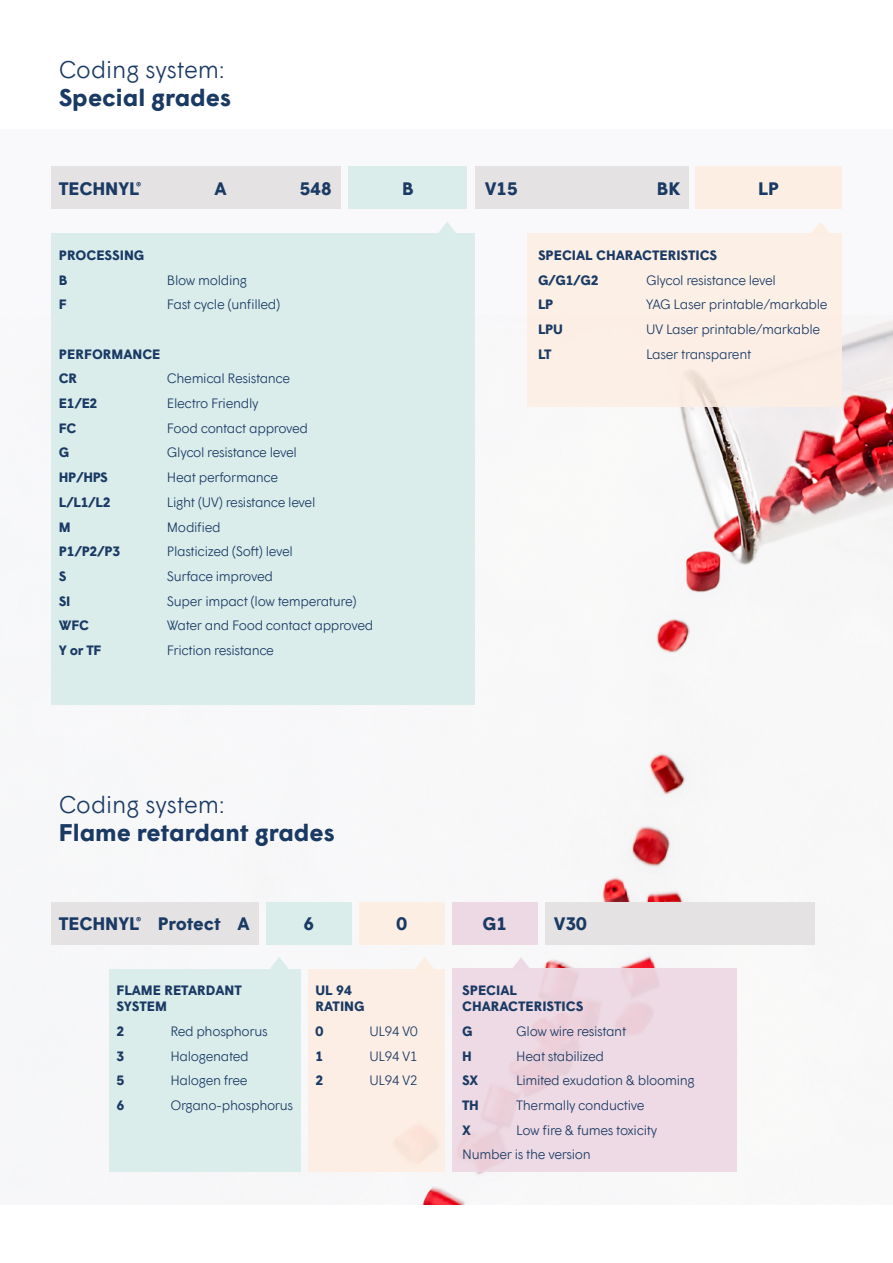
<style>
.page{position:relative;width:893px;height:1263px;background:#fff}
.page>*{position:absolute;margin:0;border:0;box-sizing:border-box;transform-origin:0 0}
.t1{font:700 24px/28.8px "Wigrum Web";color:#1a3a64}
.t2{font:300 24px/28.8px "Wigrum Web";color:#1a3a64}
.t3{font:700 18px "Wigrum Web";color:#1a3a64}
.t4{font:300 13.5px "Wigrum Web";letter-spacing:-.025em;color:#1a3a64}
.t5{font:700 13.5px/16.2px "Wigrum Web";color:#1a3a64}
.s1{font-weight:700}
.s2{font-weight:300}
</style>
<div class="page">
<div style="left:0;top:129px;width:893px;height:1075px;background:#f9f9fb"></div>
<img style="left:51px;top:315px;width:842px;height:889px">
<div style="left:308px;top:968px;width:136px;height:203px;background:#fdeee3"></div>
<div style="left:528px;top:233px;width:314px;height:174px;background:#fdeee3"></div>
<div style="left:475px;top:167px;width:214px;height:42px;background:#e4e2e3"></div>
<div style="left:51px;top:167px;width:290px;height:42px;background:#e4e2e3"></div>
<div style="left:695px;top:167px;width:147px;height:42px;background:#fdeee3"></div>
<div style="left:348px;top:167px;width:119px;height:42px;background:#daedeb"></div>
<div style="left:51px;top:233px;width:424px;height:472px;background:#daedeb"></div>
<div style="left:452px;top:968px;width:285px;height:204px;background:#edd9e3"></div>
<div style="left:545px;top:902px;width:270px;height:42px;background:#e4e2e3"></div>
<div style="left:51px;top:902px;width:207px;height:42px;background:#e4e2e3"></div>
<div style="left:109px;top:968px;width:191px;height:203px;background:#daedeb"></div>
<div style="left:266px;top:902px;width:85px;height:42px;background:#daedeb"></div>
<div style="left:359px;top:902px;width:85px;height:42px;background:#fdeee3"></div>
<div style="left:452px;top:902px;width:85px;height:42px;background:#edd9e3"></div>
<svg style="left:438px;top:222px;width:18px;height:11px"></svg>
<svg style="left:812px;top:222px;width:17px;height:11px"></svg>
<svg style="left:268px;top:957px;width:23px;height:12px"></svg>
<svg style="left:413px;top:957px;width:23px;height:12px"></svg>
<svg style="left:510px;top:957px;width:22px;height:11px"></svg>
<p class="t2" style="left:59px;top:53px;width:174px">Coding system:<br><span class="s1">Special grades</span></p>
<p class="t3" style="left:59px;top:175px;width:84px">TECHNYL<sup>®</sup></p>
<p class="t3" style="left:214px;top:175px;width:14px">A</p>
<p class="t3" style="left:300px;top:175px;width:33px">548</p>
<p class="t3" style="left:402px;top:175px;width:13px">B</p>
<p class="t3" style="left:485px;top:175px;width:34px">V15</p>
<p class="t3" style="left:657px;top:175px;width:25px">BK</p>
<p class="t3" style="left:758px;top:175px;width:23px">LP</p>
<p class="t5" style="left:59px;top:246px;width:87px">PROCESSING</p>
<p class="t5" style="left:59px;top:271px;width:10px">B</p>
<p class="t4" style="left:167px;top:270px;width:82px">Blow molding</p>
<p class="t5" style="left:59px;top:295px;width:9px">F</p>
<p class="t4" style="left:167px;top:294px;width:115px">Fast cycle (unfilled)</p>
<p class="t5" style="left:59px;top:345px;width:103px">PERFORMANCE</p>
<p class="t5" style="left:59px;top:369px;width:20px">CR</p>
<p class="t4" style="left:167px;top:368px;width:125px">Chemical Resistance</p>
<p class="t5" style="left:59px;top:394px;width:40px">E1/E2</p>
<p class="t4" style="left:167px;top:393px;width:93px">Electro Friendly</p>
<p class="t5" style="left:59px;top:419px;width:19px">FC</p>
<p class="t4" style="left:167px;top:418px;width:143px">Food contact approved</p>
<p class="t5" style="left:59px;top:444px;width:12px">G</p>
<p class="t4" style="left:167px;top:442px;width:132px">Glycol resistance level</p>
<p class="t5" style="left:59px;top:468px;width:51px">HP/HPS</p>
<p class="t4" style="left:167px;top:467px;width:113px">Heat performance</p>
<p class="t5" style="left:59px;top:493px;width:53px">L/L1/L2</p>
<p class="t4" style="left:167px;top:492px;width:150px">Light (UV) resistance level</p>
<p class="t5" style="left:59px;top:518px;width:13px">M</p>
<p class="t4" style="left:167px;top:517px;width:55px">Modified</p>
<p class="t5" style="left:59px;top:542px;width:63px">P1/P2/P3</p>
<p class="t4" style="left:167px;top:541px;width:127px">Plasticized (Soft) level</p>
<p class="t5" style="left:59px;top:567px;width:9px">S</p>
<p class="t4" style="left:167px;top:566px;width:108px">Surface improved</p>
<p class="t5" style="left:59px;top:592px;width:13px">SI</p>
<p class="t4" style="left:167px;top:591px;width:191px">Super impact (low temperature)</p>
<p class="t5" style="left:59px;top:617px;width:31px">WFC</p>
<p class="t4" style="left:167px;top:615px;width:208px">Water and Food contact approved</p>
<p class="t5" style="left:59px;top:641px;width:44px">Y or TF</p>
<p class="t4" style="left:167px;top:640px;width:109px">Friction resistance</p>
<p class="t1" style="left:59px;top:788px;width:277px"><span class="s2">Coding system:<br></span>Flame retardant grades</p>
<p class="t5" style="left:538px;top:246px;width:181px">SPECIAL CHARACTERISTICS</p>
<p class="t5" style="left:538px;top:271px;width:62px">G/G1/G2</p>
<p class="t4" style="left:646px;top:270px;width:132px">Glycol resistance level</p>
<p class="t5" style="left:538px;top:295px;width:17px">LP</p>
<p class="t4" style="left:646px;top:294px;width:183px">YAG Laser printable/markable</p>
<p class="t5" style="left:538px;top:320px;width:26px">LPU</p>
<p class="t4" style="left:646px;top:319px;width:176px">UV Laser printable/markable</p>
<p class="t5" style="left:538px;top:345px;width:15px">LT</p>
<p class="t4" style="left:646px;top:344px;width:107px">Laser transparent</p>
<p class="t3" style="left:59px;top:910px;width:193px">TECHNYL<sup>®</sup> Protect A</p>
<p class="t3" style="left:554px;top:910px;width:34px">V30</p>
<p class="t3" style="left:303px;top:910px;width:12px">6</p>
<p class="t3" style="left:396px;top:910px;width:12px">0</p>
<p class="t3" style="left:482px;top:910px;width:26px">G1</p>
<p class="t5" style="left:116px;top:981px;width:127px">FLAME RETARDANT<br>SYSTEM</p>
<p class="t5" style="left:116px;top:1022px;width:9px">2</p>
<p class="t4" style="left:170px;top:1021px;width:99px">Red phosphorus</p>
<p class="t5" style="left:116px;top:1047px;width:9px">3</p>
<p class="t4" style="left:170px;top:1045px;width:80px">Halogenated</p>
<p class="t5" style="left:116px;top:1071px;width:9px">5</p>
<p class="t4" style="left:170px;top:1070px;width:79px">Halogen free</p>
<p class="t5" style="left:116px;top:1096px;width:9px">6</p>
<p class="t4" style="left:170px;top:1095px;width:124px">Organo-phosphorus</p>
<p class="t5" style="left:315px;top:981px;width:51px">UL 94<br>RATING</p>
<p class="t5" style="left:315px;top:1022px;width:9px">0</p>
<p class="t4" style="left:369px;top:1021px;width:50px">UL94 V0</p>
<p class="t5" style="left:315px;top:1047px;width:9px">1</p>
<p class="t4" style="left:369px;top:1045px;width:50px">UL94 V1</p>
<p class="t5" style="left:315px;top:1071px;width:9px">2</p>
<p class="t4" style="left:369px;top:1070px;width:50px">UL94 V2</p>
<p class="t5" style="left:462px;top:981px;width:123px">SPECIAL<br>CHARACTERISTICS</p>
<p class="t5" style="left:462px;top:1022px;width:12px">G</p>
<p class="t4" style="left:516px;top:1021px;width:112px">Glow wire resistant</p>
<p class="t5" style="left:462px;top:1047px;width:11px">H</p>
<p class="t4" style="left:516px;top:1045px;width:89px">Heat stabilized</p>
<p class="t5" style="left:462px;top:1071px;width:18px">SX</p>
<p class="t4" style="left:516px;top:1070px;width:180px">Limited exudation &amp; blooming</p>
<p class="t5" style="left:462px;top:1096px;width:18px">TH</p>
<p class="t4" style="left:516px;top:1095px;width:130px">Thermally conductive</p>
<p class="t5" style="left:462px;top:1121px;width:10px">X</p>
<p class="t4" style="left:516px;top:1120px;width:142px">Low fire &amp; fumes toxicity</p>
<p class="t4" style="left:462px;top:1144px;width:130px">Number is the version</p>
</div>
